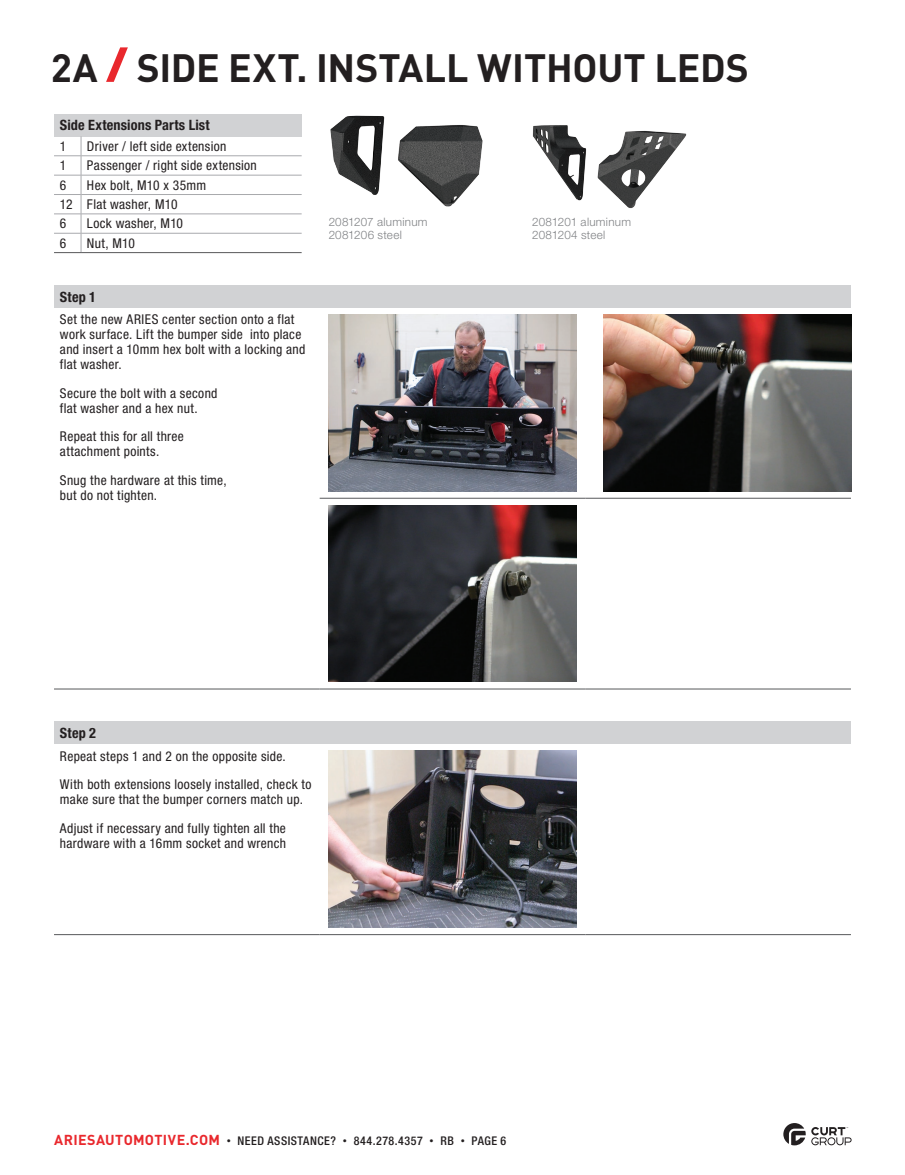
<style>
.page{position:relative;width:905px;height:1175px;background:#fff}
.page>*{position:absolute;margin:0;border:0;box-sizing:border-box;transform-origin:0 0}
.t1{font:700 39px "DINOT";letter-spacing:-.005em;color:#231f20}
.t2{font:700 condensed 14.25px "Helvetica Neue LT Std";letter-spacing:.01em;color:#231f20}
.t3{font:condensed 13.5px/15px "Helvetica Neue LT Std";letter-spacing:.025em;color:#231f20}
.t4{font:500 condensed 12px "Helvetica Neue LT Std";letter-spacing:.04em;color:#231f20}
.t5{font:300 11.7px/13px "Helvetica Neue LT Std";letter-spacing:.025em;color:#808285}
.s1{font-weight:900;font-size:40.95px;color:#e9282d}
.s2{font-family:"DINOT";font-weight:700;font-stretch:normal;font-size:14.25px;color:#e9282d}
.s3{font-family:"DINOT";font-weight:400;font-stretch:normal;font-size:9px}
</style>
<div class="page">
<svg style="left:783px;top:1123px;width:68px;height:22px"></svg>
<div style="left:54px;top:721px;width:796px;height:23px;background:#d1d2d4"></div>
<hr style="left:54px;top:934px;width:266px;height:1px;background:#57585a">
<hr style="left:320px;top:934px;width:265px;height:1px;background:#57585a">
<hr style="left:585px;top:934px;width:265px;height:1px;background:#57585a">
<img style="left:329px;top:751px;width:247px;height:176px">
<div style="left:54px;top:114px;width:248px;height:22px;background:#d1d2d4"></div>
<hr style="left:81px;top:155px;width:221px;height:1px;background:#a8a9ad">
<hr style="left:81px;top:175px;width:221px;height:1px;background:#a8a9ad">
<hr style="left:81px;top:194px;width:221px;height:1px;background:#a8a9ad">
<hr style="left:81px;top:214px;width:221px;height:1px;background:#a8a9ad">
<hr style="left:81px;top:233px;width:221px;height:1px;background:#a8a9ad">
<svg style="left:54px;top:136px;width:28px;height:117px"></svg>
<hr style="left:81px;top:252px;width:221px;height:1px;background:#57585a">
<div style="left:54px;top:285px;width:796px;height:22px;background:#d1d2d4"></div>
<hr style="left:320px;top:498px;width:265px;height:1px;background:#57585a">
<hr style="left:585px;top:498px;width:265px;height:1px;background:#57585a">
<hr style="left:320px;top:688px;width:265px;height:1px;background:#57585a">
<hr style="left:585px;top:688px;width:265px;height:1px;background:#57585a">
<hr style="left:54px;top:688px;width:266px;height:1px;background:#57585a">
<img style="left:329px;top:314px;width:247px;height:177px">
<img style="left:603px;top:314px;width:248px;height:177px">
<img style="left:329px;top:505px;width:247px;height:177px">
<img style="left:532px;top:125px;width:154px;height:84px">
<img style="left:330px;top:115px;width:153px;height:92px">
<h1 class="t1" style="left:51px;top:37px;width:699px">2A <span class="s1">/</span> SIDE EXT. INSTALL WITHOUT LEDS</h1>
<p class="t2" style="left:60px;top:117px;width:151px">Side Extensions Parts List</p>
<p class="t3" style="left:60px;top:138px;width:8px">1</p>
<p class="t3" style="left:87px;top:138px;width:141px">Driver / left side extension</p>
<p class="t3" style="left:60px;top:158px;width:8px">1</p>
<p class="t3" style="left:87px;top:158px;width:171px">Passenger / right side extension</p>
<p class="t3" style="left:60px;top:177px;width:8px">6</p>
<p class="t3" style="left:60px;top:175px;width:148px;line-height:19.4px;text-indent:27px">Hex bolt, M10 x 35mm<br>12 Flat washer, M10<br>6</p>
<p class="t3" style="left:87px;top:216px;width:98px">Lock washer, M10</p>
<p class="t3" style="left:60px;top:235px;width:8px">6</p>
<p class="t3" style="left:87px;top:235px;width:50px">Nut, M10</p>
<p class="t2" style="left:60px;top:288px;width:38px">Step 1</p>
<p class="t3" style="left:60px;top:312px;width:247px">Set the new ARIES center section onto a flat work surface. Lift the bumper side into place and insert a 10mm hex bolt with a locking and flat washer.</p>
<p class="t3" style="left:60px;top:385px;width:159px">Secure the bolt with a second flat washer and a hex nut.</p>
<p class="t3" style="left:60px;top:429px;width:125px">Repeat this for all three attachment points.</p>
<p class="t3" style="left:60px;top:472px;width:168px">Snug the hardware at this time, but do not tighten.</p>
<p class="t5" style="left:329px;top:215px;width:100px">2081207 aluminum<br>2081206 steel</p>
<p class="t2" style="left:60px;top:724px;width:38px">Step 2</p>
<p class="t3" style="left:60px;top:741px;width:253px;line-height:28.5px">Repeat steps 1 and 2 on the opposite side.<br>With both extensions loosely installed, check to</p>
<p class="t3" style="left:60px;top:785px;width:244px;line-height:28.5px">make sure that the bumper corners match up.<br>Adjust if necessary and fully tighten all the</p>
<p class="t3" style="left:60px;top:835px;width:227px">hardware with a 16mm socket and wrench</p>
<p class="t5" style="left:532px;top:215px;width:100px">2081201 aluminum<br>2081204 steel</p>
<p class="t4" style="left:54px;top:1133px;width:453px"><span class="s2">ARIESAUTOMOTIVE.COM</span> <span class="s3">•</span> NEED ASSISTANCE? <span class="s3">•</span> 844.278.4357 <span class="s3">•</span> RB <span class="s3">•</span> PAGE 6</p>
</div>
